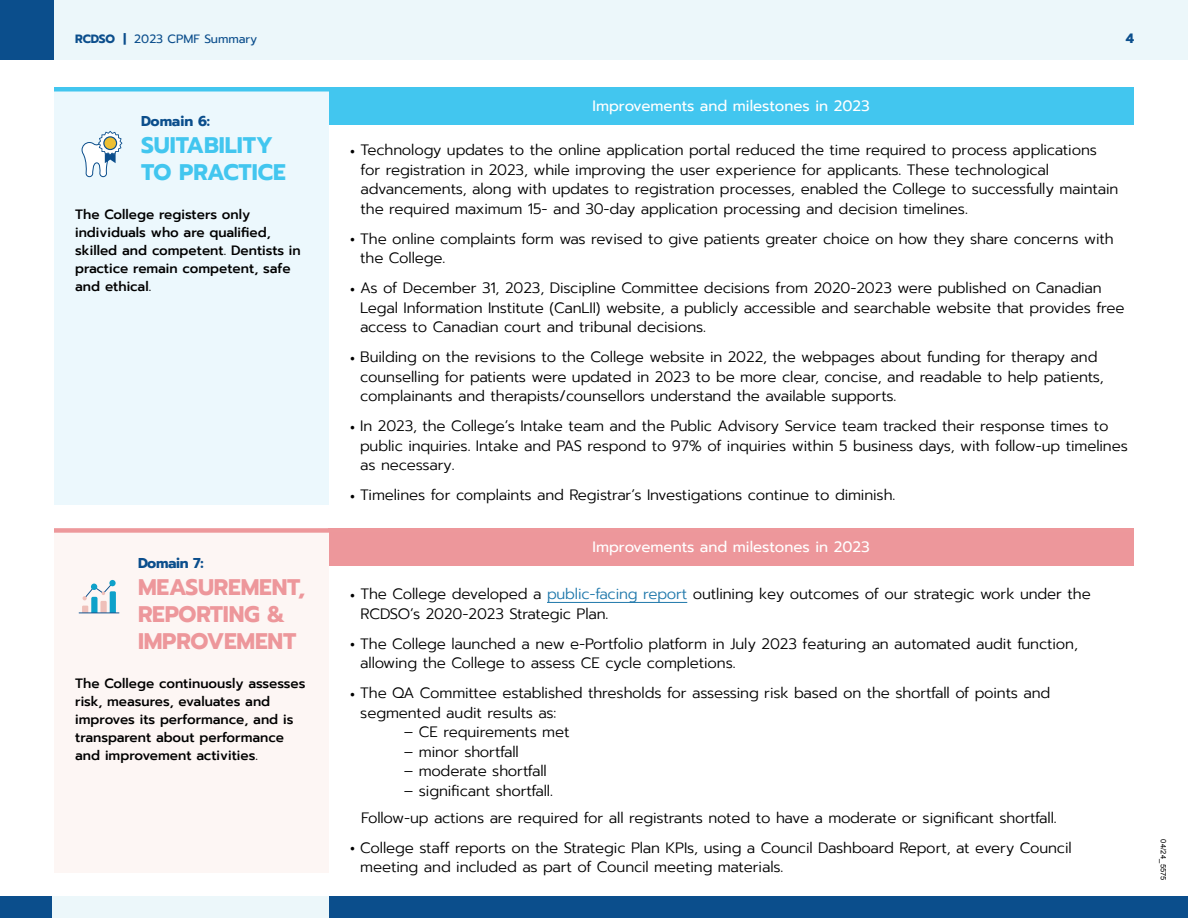
<style>
.page{position:relative;width:1188px;height:918px;background:#fff}
.page>*{position:absolute;margin:0;border:0;box-sizing:border-box;transform-origin:0 0}
.t1{font:700 22.5px/27px "Prompt";letter-spacing:-.01em;color:#ed979b}
.t2{font:700 22.5px/27px "Prompt";color:#42c6ef}
.t3{font:300 15px/19.5px "Prompt";letter-spacing:-.01em;color:#000}
.t4{font:15px "Prompt";color:#fff}
.t5{font:700 14.25px "Prompt";letter-spacing:-.02em;color:#0b4e8c}
.t6{font:500 13.5px/18px "Prompt";color:#000}
.t7{font:700 13.5px "Prompt";color:#0b4e8c}
.t8{font:12px "Prompt";color:#0b4e8c}
.t9{font:7.5px "Arial";letter-spacing:.015em;color:#000}
.s1{font-weight:700}
.s2{font-size:21px}
.s3{color:#1f78ab}
</style>
<div class="page">
<div style="left:0;top:0;width:1188px;height:60px;background:#ecf7fa"></div>
<div style="left:0;top:0;width:54px;height:60px;background:#0b4e8c"></div>
<div style="left:328px;top:896px;width:860px;height:22px;background:#0b4e8c"></div>
<div style="left:52px;top:896px;width:276px;height:22px;background:#ecf7fa"></div>
<div style="left:0;top:896px;width:52px;height:22px;background:#0b4e8c"></div>
<div style="left:328px;top:87px;width:806px;height:37px;background:#42c6ef"></div>
<div style="left:54px;top:92px;width:274px;height:413px;background:#ecf8fd"></div>
<div style="left:54px;top:87px;width:1080px;height:5px;background:#42c6ef"></div>
<svg style="left:81px;top:131px;width:41px;height:47px"></svg>
<svg style="left:104px;top:137px;width:13px;height:13px"></svg>
<div style="left:103px;top:136px;width:14px;height:14px;border:1px solid #0b4e8c;border-radius:50%"></div>
<hr style="left:547px;top:602px;width:140px;height:1px;background:#1f78ab">
<div style="left:328px;top:528px;width:806px;height:37px;background:#ed979b"></div>
<div style="left:54px;top:533px;width:274px;height:340px;background:#fdf6f4"></div>
<div style="left:54px;top:528px;width:1080px;height:5px;background:#ed989b"></div>
<hr style="left:79px;top:612px;width:40px;height:1px;background:#0b4e8c">
<div style="left:109px;top:580px;width:7px;height:6px;background:#0ea1ca;border-radius:50%"></div>
<svg style="left:82px;top:583px;width:34px;height:30px"></svg>
<p class="t8" style="left:75px;top:30px;width:184px"><span class="s1">RCDSO |</span> 2023 CPMF Summary</p>
<h1 class="t5" style="left:141px;top:111px;width:71px">Domain 6:</h1>
<h1 class="t2" style="left:141px;top:132px;width:147px">SUITABILITY<br>TO PRACTICE</h1>
<p class="t6" style="left:75px;top:205px;width:227px">The College registers only individuals who are qualified, skilled and competent. Dentists in practice remain competent, safe and ethical.</p>
<h1 class="t5" style="left:138px;top:552px;width:67px">Domain 7:</h1>
<h1 class="t1" style="left:138px;top:573px;width:169px">MEASUREMENT,<br>REPORTING &amp;<br>IMPROVEMENT</h1>
<p class="t6" style="left:75px;top:675px;width:232px">The College continuously assesses risk, measures, evaluates and improves its performance, and is transparent about performance and improvement activities.</p>
<p class="t7" style="left:1126px;top:28px;width:10px">4</p>
<h2 class="t4" style="left:593px;top:95px;width:279px">Improvements and milestones in 2023</h2>
<p class="t3" style="left:361px;top:140px;width:759px;text-indent:-11px"><span class="s2">•</span> Technology updates to the online application portal reduced the time required to process applications for registration in 2023, while improving the user experience for applicants. These technological advancements, along with updates to registration processes, enabled the College to successfully maintain the required maximum 15- and 30-day application processing and decision timelines.</p>
<p class="t3" style="left:360px;top:229px;width:755px;text-indent:-10px"><span class="s2">•</span> The online complaints form was revised to give patients greater choice on how they share concerns with the College.</p>
<p class="t3" style="left:360px;top:278px;width:766px;text-indent:-10px"><span class="s2">•</span> As of December 31, 2023, Discipline Committee decisions from 2020-2023 were published on Canadian<br>Legal Information Institute (CanLII) website, a publicly accessible and searchable website that provides free access to Canadian court and tribunal decisions.</p>
<p class="t3" style="left:360px;top:347px;width:745px;text-indent:-10px"><span class="s2">•</span> Building on the revisions to the College website in 2022, the webpages about funding for therapy and counselling for patients were updated in 2023 to be more clear, concise, and readable to help patients, complainants and therapists/counsellors understand the available supports.</p>
<p class="t3" style="left:360px;top:416px;width:769px;text-indent:-10px"><span class="s2">•</span> In 2023, the College’s Intake team and the Public Advisory Service team tracked their response times to public inquiries. Intake and PAS respond to 97% of inquiries within 5 business days, with follow-up timelines as necessary.</p>
<p class="t3" style="left:350px;top:485px;width:547px"><span class="s2">•</span> Timelines for complaints and Registrar’s Investigations continue to diminish.</p>
<h2 class="t4" style="left:593px;top:536px;width:279px">Improvements and milestones in 2023</h2>
<p class="t3" style="left:361px;top:585px;width:732px;text-indent:-11px"><span class="s2">•</span> The College developed a <span class="s3">public-facing report</span> outlining key outcomes of our strategic work under the<br>RCDSO’s 2020-2023 Strategic Plan.</p>
<p class="t3" style="left:360px;top:634px;width:719px;text-indent:-10px"><span class="s2">•</span> The College launched a new e-Portfolio platform in July 2023 featuring an automated audit function, allowing the College to assess CE cycle completions.</p>
<p class="t3" style="left:360px;top:684px;width:691px;text-indent:-10px"><span class="s2">•</span> The QA Committee established thresholds for assessing risk based on the shortfall of points and segmented audit results as:</p>
<p class="t3" style="left:404px;top:723px;width:167px">– CE requirements met</p>
<p class="t3" style="left:404px;top:742px;width:116px">– minor shortfall</p>
<p class="t3" style="left:404px;top:762px;width:144px">– moderate shortfall</p>
<p class="t3" style="left:361px;top:777px;width:697px;line-height:27px;text-indent:43px">– significant shortfall.<br>Follow-up actions are required for all registrants noted to have a moderate or significant shortfall.</p>
<p class="t3" style="left:360px;top:838px;width:713px;text-indent:-10px"><span class="s2">•</span> College staff reports on the Strategic Plan KPIs, using a Council Dashboard Report, at every Council meeting and included as part of Council meeting materials.</p>
<p class="t9" style="left:1168px;top:839px;width:43px;rotate:90deg">04/24_5575</p>
</div>
